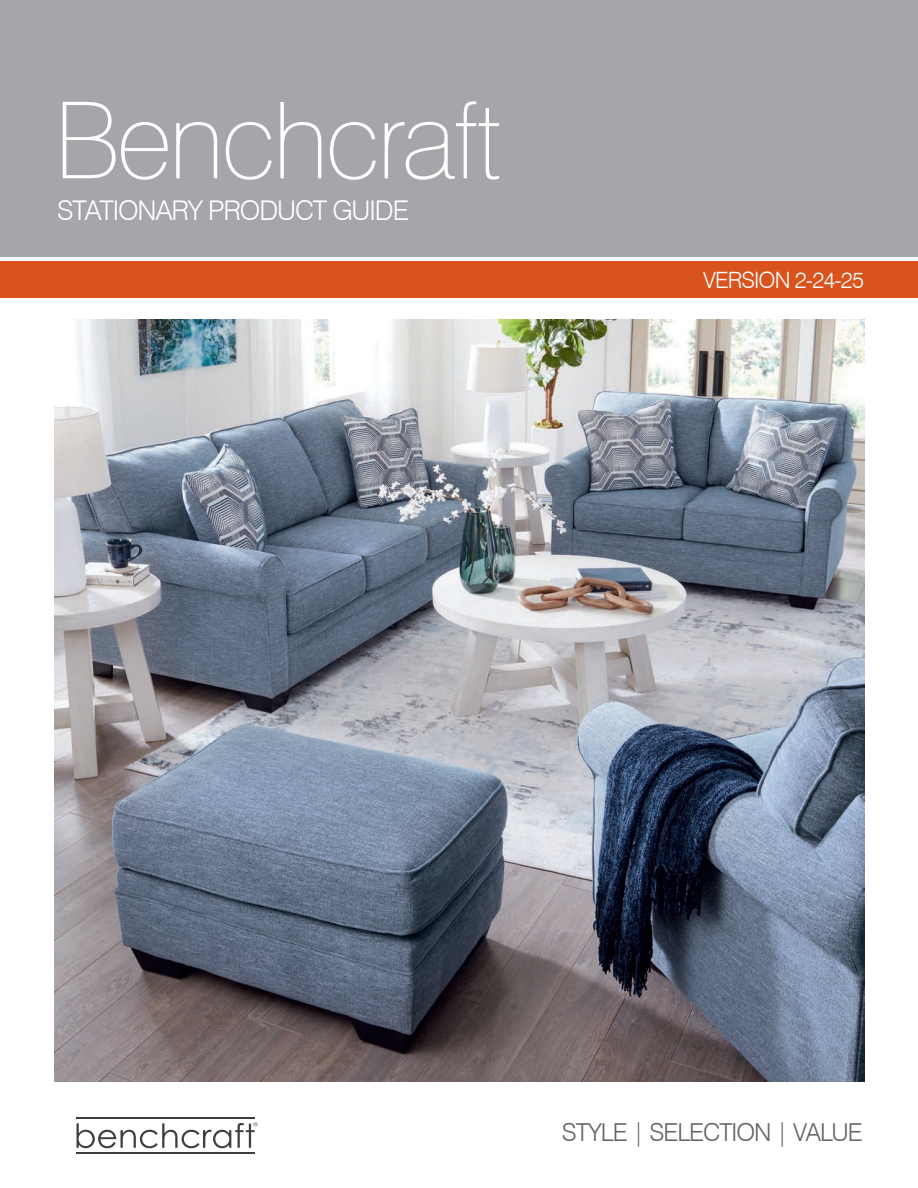
<style>
.page{position:relative;width:918px;height:1188px;background:#fff}
.page>*{position:absolute;margin:0;border:0;box-sizing:border-box;transform-origin:0 0}
.t1{font:100 106.35px "Swiss 721 BT";letter-spacing:-.03em;color:#fff}
.t2{font:300 27.15px "Swiss 721 BT";letter-spacing:-.04em;color:#fff}
.t3{font:300 24.75px "Swiss 721 BT";letter-spacing:-.04em;color:#636366}
.t4{font:300 22.5px "Swiss 721 BT";letter-spacing:-.04em;color:#fff}
</style>
<div class="page">
<img style="left:55px;top:319px;width:810px;height:763px">
<div style="left:0;top:0;width:918px;height:256px;background:#a5a6aa"></div>
<div style="left:0;top:261px;width:918px;height:37px;background:#d9531c"></div>
<hr style="left:76px;top:1117px;width:179px;height:1px;background:#3e3e3f">
<hr style="left:76px;top:1152px;width:179px;height:2px;background:#3e3e3f">
<svg style="left:77px;top:1122px;width:181px;height:26px"></svg>
<p class="t1" style="left:54px;top:76px;width:449px">Benchcraft</p>
<p class="t2" style="left:57px;top:194px;width:354px">STATIONARY PRODUCT GUIDE</p>
<p class="t4" style="left:703px;top:267px;width:162px">VERSION 2-24-25</p>
<p class="t3" style="left:562px;top:1117px;width:302px">STYLE | SELECTION | VALUE</p>
</div>
